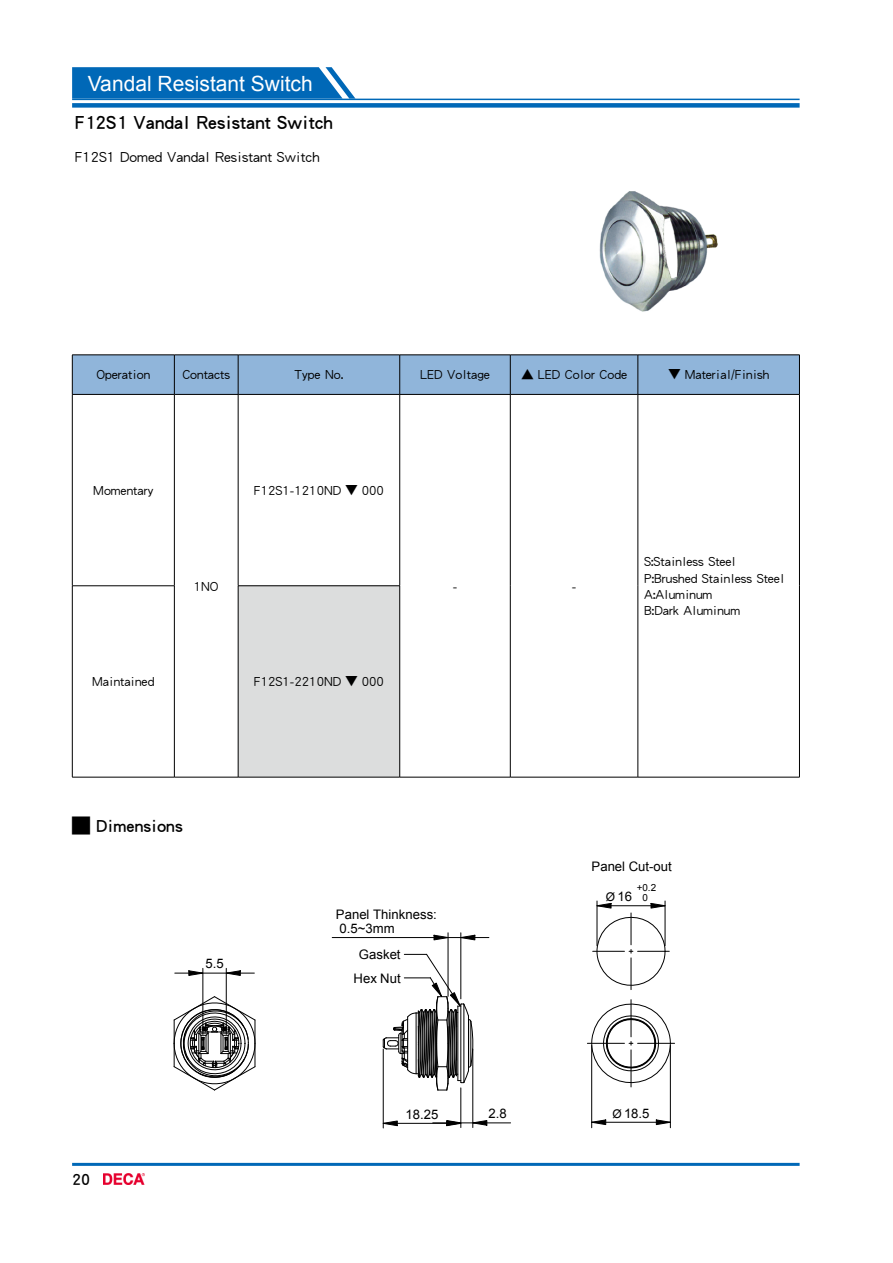
<style>
.page{position:relative;width:893px;height:1263px;background:#fff}
.page>*{position:absolute;margin:0;border:0;box-sizing:border-box;transform-origin:0 0}
.t1{font:21px "Arial";color:#fff}
.t2{font:19.5px "DF Hei Std W7";color:#000}
.t3{font:18px "DF Hei Std W7";color:#000}
.t4{font:16.5px "DF Hei Std W7";color:#000}
.t5{font:15px "DF Hei Std W5";color:#000}
.t6{font:13.5px/16.2px "DF Hei Std W5";color:#000}
.t7{font:13.2px/14.1px "Arial";color:#000}
.t8{font:9.9px/9.8px "Arial";color:#000;text-align:center}
.s1{font-size:12px}
</style>
<div class="page">
<hr style="left:72px;top:1163px;width:728px;height:3px;background:#0068b7">
<hr style="left:72px;top:99px;width:728px;height:1px;background:#0068b7">
<div style="left:72px;top:103px;width:728px;height:5px;background:#0068b7"></div>
<svg style="left:72px;top:67px;width:283px;height:32px;background:#1373bc"></svg>
<img style="left:104px;top:1173px;width:40px;height:12px">
<img style="left:599px;top:191px;width:119px;height:121px">
<div style="left:73px;top:356px;width:726px;height:38px;background:#90b5da"></div>
<div style="left:238px;top:586px;width:162px;height:191px;background:#dcdddd"></div>
<hr style="left:72px;top:355px;width:102px;height:1px;background:#000">
<hr style="left:72px;top:355px;width:1px;height:39px;background:#000">
<hr style="left:174px;top:355px;width:64px;height:1px;background:#000">
<hr style="left:174px;top:355px;width:1px;height:39px;background:#000">
<hr style="left:238px;top:355px;width:162px;height:1px;background:#000">
<hr style="left:238px;top:355px;width:1px;height:39px;background:#000">
<hr style="left:400px;top:355px;width:110px;height:1px;background:#000">
<hr style="left:399px;top:355px;width:1px;height:39px;background:#000">
<hr style="left:510px;top:355px;width:128px;height:1px;background:#000">
<hr style="left:510px;top:355px;width:1px;height:39px;background:#000">
<hr style="left:638px;top:355px;width:162px;height:1px;background:#000">
<hr style="left:638px;top:355px;width:1px;height:39px;background:#000">
<hr style="left:799px;top:355px;width:1px;height:39px;background:#000">
<hr style="left:72px;top:394px;width:102px;height:1px;background:#000">
<hr style="left:72px;top:395px;width:1px;height:191px;background:#000">
<hr style="left:174px;top:394px;width:64px;height:1px;background:#000">
<hr style="left:174px;top:395px;width:1px;height:191px;background:#000">
<hr style="left:238px;top:394px;width:162px;height:1px;background:#000">
<hr style="left:238px;top:395px;width:1px;height:191px;background:#000">
<hr style="left:400px;top:394px;width:110px;height:1px;background:#000">
<hr style="left:399px;top:395px;width:1px;height:191px;background:#000">
<hr style="left:510px;top:394px;width:128px;height:1px;background:#000">
<hr style="left:510px;top:395px;width:1px;height:191px;background:#000">
<hr style="left:638px;top:394px;width:162px;height:1px;background:#000">
<hr style="left:638px;top:395px;width:1px;height:191px;background:#000">
<hr style="left:799px;top:395px;width:1px;height:191px;background:#000">
<hr style="left:72px;top:585px;width:103px;height:1px;background:#000">
<hr style="left:72px;top:586px;width:1px;height:191px;background:#000">
<hr style="left:174px;top:586px;width:1px;height:191px;background:#000">
<hr style="left:238px;top:585px;width:162px;height:1px;background:#000">
<hr style="left:238px;top:586px;width:1px;height:191px;background:#000">
<hr style="left:399px;top:586px;width:1px;height:191px;background:#000">
<hr style="left:510px;top:586px;width:1px;height:191px;background:#000">
<hr style="left:638px;top:586px;width:1px;height:191px;background:#000">
<hr style="left:799px;top:586px;width:1px;height:191px;background:#000">
<hr style="left:174px;top:777px;width:64px;height:1px;background:#000">
<hr style="left:400px;top:777px;width:110px;height:1px;background:#000">
<hr style="left:510px;top:777px;width:128px;height:1px;background:#000">
<hr style="left:638px;top:777px;width:162px;height:1px;background:#000">
<hr style="left:72px;top:777px;width:102px;height:1px;background:#000">
<hr style="left:238px;top:777px;width:162px;height:1px;background:#000">
<svg style="left:459px;top:935px;width:16px;height:5px"></svg>
<svg style="left:434px;top:935px;width:16px;height:5px"></svg>
<hr style="left:461px;top:933px;width:1px;height:66px;background:#000">
<hr style="left:448px;top:933px;width:1px;height:63px;background:#000">
<hr style="left:332px;top:937px;width:157px;height:1px;background:#000">
<hr style="left:638px;top:1043px;width:37px;height:1px;background:#000">
<hr style="left:587px;top:1043px;width:37px;height:1px;background:#000">
<svg style="left:656px;top:1119px;width:14px;height:6px"></svg>
<svg style="left:592px;top:1119px;width:14px;height:6px"></svg>
<hr style="left:670px;top:1045px;width:1px;height:83px;background:#000">
<hr style="left:591px;top:1045px;width:1px;height:83px;background:#000">
<hr style="left:592px;top:1122px;width:78px;height:1px;background:#000">
<hr style="left:665px;top:901px;width:1px;height:45px;background:#000">
<hr style="left:597px;top:901px;width:1px;height:45px;background:#000">
<svg style="left:591px;top:903px;width:80px;height:192px"></svg>
<hr style="left:638px;top:951px;width:31px;height:1px;background:#000">
<hr style="left:631px;top:913px;width:1px;height:32px;background:#000">
<hr style="left:593px;top:951px;width:31px;height:1px;background:#000">
<hr style="left:631px;top:958px;width:1px;height:32px;background:#000">
<svg style="left:382px;top:954px;width:91px;height:137px"></svg>
<svg style="left:173px;top:995px;width:83px;height:96px"></svg>
<svg style="left:188px;top:970px;width:17px;height:6px"></svg>
<svg style="left:224px;top:970px;width:17px;height:6px"></svg>
<hr style="left:203px;top:968px;width:1px;height:66px;background:#000">
<hr style="left:226px;top:968px;width:1px;height:66px;background:#000">
<hr style="left:175px;top:973px;width:79px;height:1px;background:#000">
<svg style="left:471px;top:1120px;width:16px;height:5px"></svg>
<hr style="left:461px;top:1088px;width:1px;height:39px;background:#000">
<hr style="left:473px;top:1049px;width:1px;height:78px;background:#000">
<hr style="left:433px;top:1122px;width:78px;height:1px;background:#000">
<svg style="left:382px;top:1121px;width:16px;height:5px"></svg>
<svg style="left:446px;top:1120px;width:17px;height:6px"></svg>
<hr style="left:383px;top:1049px;width:1px;height:79px;background:#000">
<hr style="left:383px;top:1123px;width:78px;height:1px;background:#000">
<h1 class="t1" style="left:88px;top:70px;width:226px">Vandal Resistant Switch</h1>
<h2 class="t2" style="left:75px;top:111px;width:260px">F12S1 Vandal Resistant Switch</h2>
<p class="t5" style="left:75px;top:148px;width:246px">F12S1 Domed Vandal Resistant Switch</p>
<p class="t6" style="left:96px;top:366px;width:55px">Operation</p>
<p class="t6" style="left:182px;top:366px;width:49px">Contacts</p>
<p class="t6" style="left:294px;top:366px;width:50px">Type No.</p>
<p class="t6" style="left:420px;top:366px;width:71px">LED Voltage</p>
<p class="t6" style="left:521px;top:366px;width:108px">▲ LED Color Code</p>
<p class="t6" style="left:668px;top:366px;width:103px">▼ Material/Finish</p>
<p class="t6" style="left:93px;top:482px;width:62px">Momentary</p>
<p class="t6" style="left:194px;top:577px;width:26px">1NO</p>
<p class="t6" style="left:254px;top:482px;width:132px">F12S1-1210ND ▼ 000</p>
<p class="t6" style="left:92px;top:673px;width:64px">Maintained</p>
<p class="t6" style="left:254px;top:673px;width:132px">F12S1-2210ND ▼ 000</p>
<p class="t6" style="left:453px;top:577px;width:6px">-</p>
<p class="t6" style="left:572px;top:577px;width:6px">-</p>
<p class="t6" style="left:644px;top:553px;width:142px">S:Stainless Steel<br>P:Brushed Stainless Steel<br>A:Aluminum<br>B:Dark Aluminum</p>
<h3 class="t3" style="left:72px;top:816px;width:112px">█ Dimensions</h3>
<p class="t7" style="left:205px;top:957px;width:20px">5.5</p>
<p class="t4" style="left:72px;top:1170px;width:20px">20</p>
<p class="t7" style="left:336px;top:907px;width:102px">Panel Thinkness:<br>0.5~3mm</p>
<p class="t7" style="left:359px;top:947px;width:43px">Gasket</p>
<p class="t7" style="left:354px;top:971px;width:49px">Hex Nut</p>
<p class="t7" style="left:406px;top:1107px;width:34px">18.25</p>
<p class="t7" style="left:489px;top:1107px;width:20px">2.8</p>
<p class="t7" style="left:592px;top:859px;width:82px">Panel Cut-out</p>
<p class="t7" style="left:606px;top:889px;width:28px"><span class="s1">Ø</span>16</p>
<p class="t8" style="left:637px;top:883px;width:21px">+0.2<br>0</p>
<p class="t7" style="left:612px;top:1106px;width:39px"><span class="s1">Ø</span> 18.5</p>
</div>
